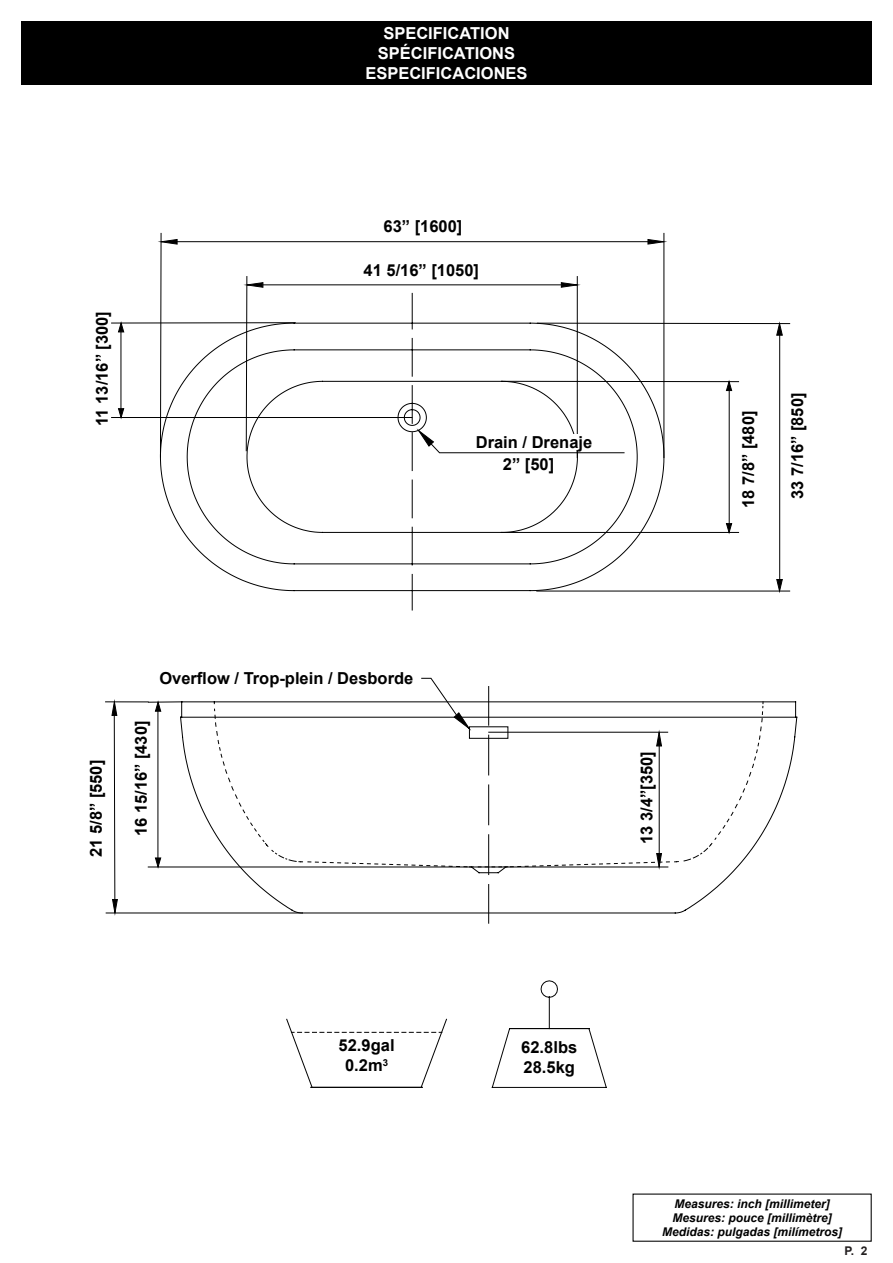
<style>
.page{position:relative;width:893px;height:1263px;background:#fff}
.page>*{position:absolute;margin:0;border:0;box-sizing:border-box;transform-origin:0 0}
.t1{font:700 16.5px "Arial";color:#000}
.t2{font:700 16.5px "Arial";color:#fff}
.t3{font:italic 700 12px "Arial";color:#000}
.t4{font:700 12px "Arial";color:#231f20}
</style>
<div class="page">
<div style="left:21px;top:21px;width:851px;height:64px;background:#000"></div>
<svg style="left:492px;top:980px;width:115px;height:108px"></svg>
<svg style="left:286px;top:1018px;width:161px;height:70px"></svg>
<svg style="left:160px;top:458px;width:504px;height:153px"></svg>
<svg style="left:160px;top:233px;width:504px;height:225px"></svg>
<svg style="left:648px;top:239px;width:16px;height:5px"></svg>
<svg style="left:161px;top:239px;width:16px;height:5px"></svg>
<svg style="left:246px;top:276px;width:332px;height:182px"></svg>
<svg style="left:561px;top:283px;width:16px;height:4px"></svg>
<svg style="left:247px;top:283px;width:16px;height:4px"></svg>
<hr style="left:501px;top:532px;width:237px;height:1px;background:#000">
<hr style="left:502px;top:381px;width:236px;height:1px;background:#000">
<hr style="left:729px;top:391px;width:1px;height:132px;background:#000">
<svg style="left:726px;top:523px;width:6px;height:10px"></svg>
<svg style="left:726px;top:381px;width:6px;height:10px"></svg>
<hr style="left:537px;top:591px;width:253px;height:1px;background:#000">
<hr style="left:537px;top:323px;width:253px;height:1px;background:#000">
<hr style="left:779px;top:335px;width:1px;height:244px;background:#000">
<svg style="left:777px;top:579px;width:5px;height:12px"></svg>
<svg style="left:777px;top:323px;width:5px;height:12px"></svg>
<hr style="left:112px;top:417px;width:300px;height:1px;background:#000">
<hr style="left:112px;top:322px;width:183px;height:1px;background:#000">
<hr style="left:121px;top:332px;width:1px;height:77px;background:#000">
<svg style="left:118px;top:409px;width:6px;height:8px"></svg>
<svg style="left:118px;top:323px;width:6px;height:9px"></svg>
<svg style="left:418px;top:430px;width:207px;height:23px"></svg>
<svg style="left:180px;top:701px;width:617px;height:213px"></svg>
<hr style="left:488px;top:884px;width:1px;height:39px;background:#000">
<svg style="left:105px;top:678px;width:658px;height:235px"></svg>
<div style="left:476px;top:434px;width:116px;height:16px;background:#fff"></div>
<p class="t1" style="left:90px;top:426px;width:116px;rotate:-90deg">11 13/16” [300]</p>
<p class="t2" style="left:383px;top:22px;width:128px">SPECIFICATION</p>
<p class="t2" style="left:378px;top:42px;width:139px">SPÉCIFICATIONS</p>
<p class="t2" style="left:365px;top:62px;width:164px">ESPECIFICACIONES</p>
<p class="t1" style="left:384px;top:214px;width:80px">63” [1600]</p>
<p class="t1" style="left:364px;top:259px;width:117px">41 5/16” [1050]</p>
<p class="t1" style="left:476px;top:431px;width:118px">Drain / Drenaje</p>
<p class="t1" style="left:503px;top:453px;width:53px">2” [50]</p>
<p class="t1" style="left:84px;top:857px;width:99px;rotate:-90deg">21 5/8” [550]</p>
<p class="t1" style="left:159px;top:667px;width:255px">Overflow / Trop-plein / Desborde</p>
<p class="t1" style="left:130px;top:836px;width:117px;rotate:-90deg">16 15/16” [430]</p>
<p class="t1" style="left:635px;top:844px;width:94px;rotate:-90deg">13 3/4”[350]</p>
<p class="t1" style="left:737px;top:508px;width:99px;rotate:-90deg">18 7/8” [480]</p>
<p class="t1" style="left:786px;top:499px;width:108px;rotate:-90deg">33 7/16” [850]</p>
<p class="t1" style="left:339px;top:1034px;width:57px">52.9gal</p>
<p class="t1" style="left:345px;top:1053px;width:44px">0.2m<sup>3</sup></p>
<p class="t1" style="left:521px;top:1036px;width:57px">62.8lbs</p>
<p class="t1" style="left:524px;top:1056px;width:53px">28.5kg</p>
<p class="t3" style="left:674px;top:1195px;width:157px">Measures: inch [millimeter]</p>
<p class="t3" style="left:672px;top:1210px;width:161px">Mesures: pouce [millimètre]</p>
<p class="t3" style="left:662px;top:1224px;width:182px">Medidas: pulgadas [milímetros]</p>
<p class="t4" style="left:844px;top:1242px;width:25px">P. 2</p>
</div>
